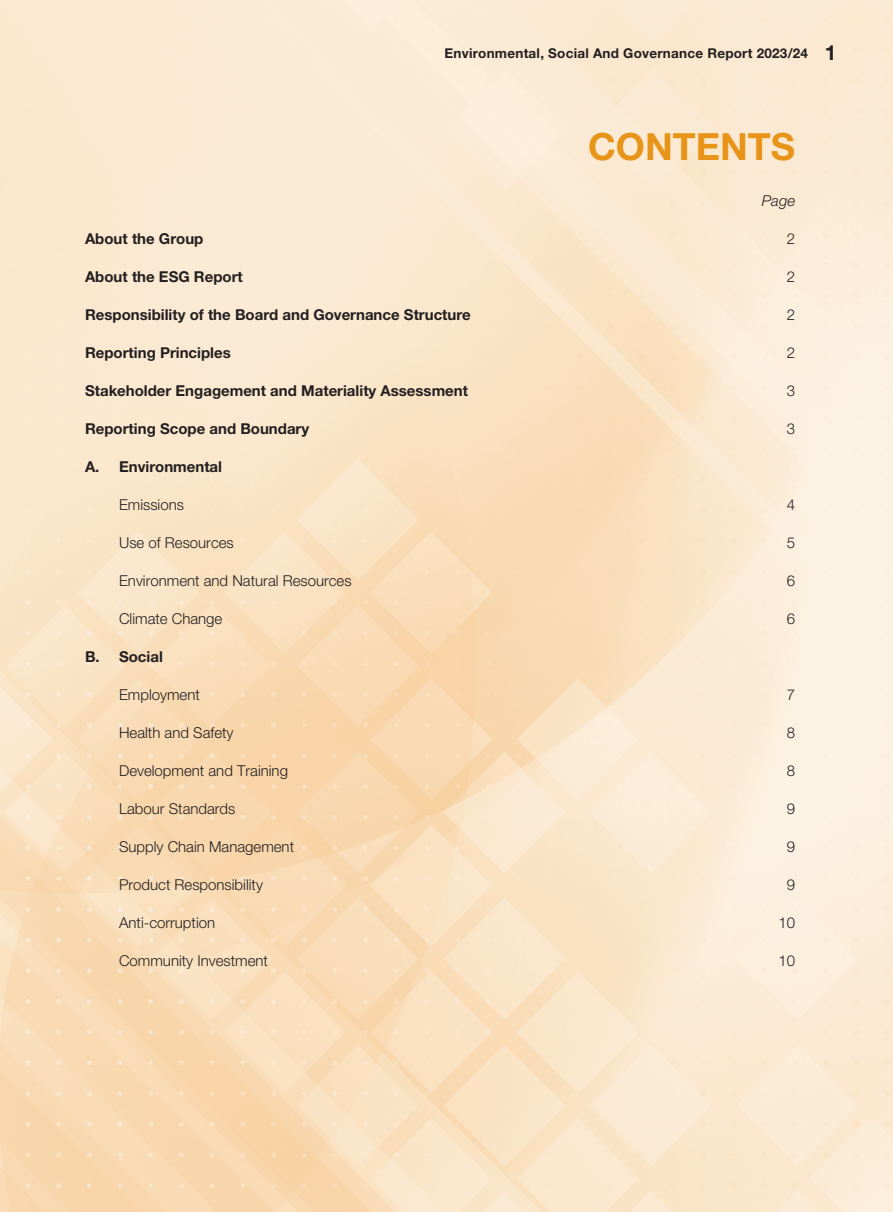
<style>
.page{position:relative;width:893px;height:1212px;background:#fff}
.page>*{position:absolute;margin:0;border:0;box-sizing:border-box;transform-origin:0 0}
.t1{font:700 37.5px "Helvetica Neue LT Std";color:#e89418}
.t2{font:700 21px "Helvetica Neue LT Std";color:#231f20}
._00_txt{font:300 15px "Helvetica Neue LT Std";color:#231f20}
._00_txt-2{font:700 15px "Helvetica Neue LT Std";color:#231f20}
._00_txt-3{font:italic 300 15px "Helvetica Neue LT Std";color:#231f20}
.t3{font:700 13.5px "Helvetica Neue LT Std";letter-spacing:.015em;color:#231f20}
</style>
<div class="page">
<img style="left:0;top:0;width:1px;height:1212px">
<p class="t3" style="left:445px;top:45px;width:365px">Environmental, Social And Governance Report 2023/24</p>
<p class="t2" style="left:825px;top:39px;width:13px">1</p>
<p class="t1" style="left:588px;top:123px;width:208px">CONTENTS</p>
<p class="_00_txt-3" style="left:762px;top:191px;width:35px">Page</p>
<p class="_00_txt-2" style="left:85px;top:229px;width:120px">About the Group</p>
<p class="_00_txt" style="left:787px;top:229px;width:10px">2</p>
<p class="_00_txt-2" style="left:85px;top:267px;width:159px">About the ESG Report</p>
<p class="_00_txt" style="left:787px;top:267px;width:10px">2</p>
<p class="_00_txt-2" style="left:85px;top:305px;width:387px">Responsibility of the Board and Governance Structure</p>
<p class="_00_txt" style="left:787px;top:305px;width:10px">2</p>
<p class="_00_txt-2" style="left:85px;top:343px;width:147px">Reporting Principles</p>
<p class="_00_txt" style="left:787px;top:343px;width:10px">2</p>
<p class="_00_txt-2" style="left:85px;top:381px;width:384px">Stakeholder Engagement and Materiality Assessment</p>
<p class="_00_txt" style="left:787px;top:381px;width:10px">3</p>
<p class="_00_txt-2" style="left:85px;top:419px;width:226px">Reporting Scope and Boundary</p>
<p class="_00_txt" style="left:787px;top:419px;width:10px">3</p>
<p class="_00_txt-2" style="left:85px;top:457px;width:139px">A. Environmental</p>
<p class="_00_txt" style="left:119px;top:495px;width:66px">Emissions</p>
<p class="_00_txt" style="left:787px;top:495px;width:10px">4</p>
<p class="_00_txt" style="left:119px;top:533px;width:116px">Use of Resources</p>
<p class="_00_txt" style="left:787px;top:533px;width:10px">5</p>
<p class="_00_txt" style="left:119px;top:571px;width:234px">Environment and Natural Resources</p>
<p class="_00_txt" style="left:787px;top:571px;width:10px">6</p>
<p class="_00_txt" style="left:119px;top:609px;width:105px">Climate Change</p>
<p class="_00_txt" style="left:787px;top:609px;width:10px">6</p>
<p class="_00_txt-2" style="left:85px;top:647px;width:79px">B. Social</p>
<p class="_00_txt" style="left:119px;top:685px;width:82px">Employment</p>
<p class="_00_txt" style="left:787px;top:685px;width:10px">7</p>
<p class="_00_txt" style="left:119px;top:723px;width:116px">Health and Safety</p>
<p class="_00_txt" style="left:787px;top:723px;width:10px">8</p>
<p class="_00_txt" style="left:119px;top:761px;width:170px">Development and Training</p>
<p class="_00_txt" style="left:787px;top:761px;width:10px">8</p>
<p class="_00_txt" style="left:119px;top:799px;width:118px">Labour Standards</p>
<p class="_00_txt" style="left:787px;top:799px;width:10px">9</p>
<p class="_00_txt" style="left:119px;top:837px;width:177px">Supply Chain Management</p>
<p class="_00_txt" style="left:787px;top:837px;width:10px">9</p>
<p class="_00_txt" style="left:119px;top:875px;width:145px">Product Responsibility</p>
<p class="_00_txt" style="left:787px;top:875px;width:10px">9</p>
<p class="_00_txt" style="left:119px;top:913px;width:98px">Anti-corruption</p>
<p class="_00_txt" style="left:778px;top:913px;width:18px">10</p>
<p class="_00_txt" style="left:119px;top:951px;width:150px">Community Investment</p>
<p class="_00_txt" style="left:778px;top:951px;width:18px">10</p>
</div>
